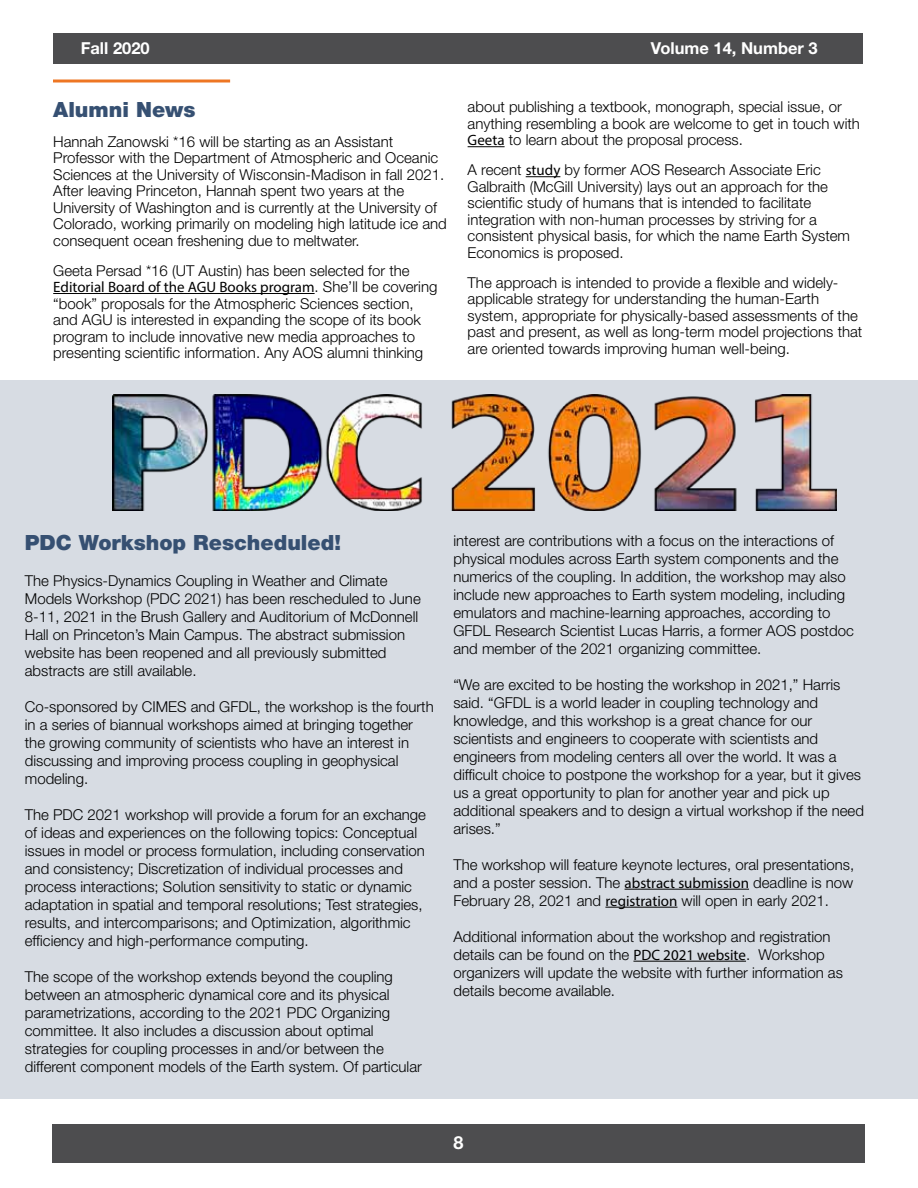
<style>
.page{position:relative;width:918px;height:1188px;background:#fff}
.page>*{position:absolute;margin:0;border:0;box-sizing:border-box;transform-origin:0 0}
.t1{font:900 21px "Helvetica Neue LT Std";color:#365072}
.t2{font:700 18px "Helvetica Neue LT Std";color:#fff}
.t3{font:700 16.5px "Helvetica Neue LT Std";color:#fff}
.t4{font:300 15px/18px "Helvetica Neue LT Std";color:#000}
.t5{font:15px "Myriad Pro";color:#000}
.s1{font-family:"Helvetica Neue LT Std";font-weight:300}
.s2{font-family:"Myriad Pro";font-weight:400}
</style>
<div class="page">
<div style="left:0;top:380px;width:918px;height:719px;background:#d7dce3"></div>
<div style="left:53px;top:34px;width:810px;height:30px;background:#4d4d4f"></div>
<hr style="left:53px;top:80px;width:177px;height:2px;background:#ee7623">
<div style="left:52px;top:1125px;width:813px;height:38px;background:#4d4d4f"></div>
<hr style="left:53px;top:293px;width:262px;height:1px;background:#000">
<hr style="left:468px;top:146px;width:37px;height:1px;background:#000">
<hr style="left:526px;top:176px;width:34px;height:1px;background:#000">
<hr style="left:625px;top:889px;width:124px;height:1px;background:#000">
<hr style="left:605px;top:907px;width:72px;height:1px;background:#000">
<hr style="left:633px;top:961px;width:113px;height:1px;background:#000">
<img style="left:112px;top:395px;width:725px;height:115px">
<p class="t3" style="left:81px;top:38px;width:71px">Fall 2020</p>
<p class="t3" style="left:651px;top:38px;width:168px">Volume 14, Number 3</p>
<h1 class="t1" style="left:53px;top:97px;width:144px">Alumni News</h1>
<p class="t4" style="left:53px;top:133px;width:395px;line-height:16.5px">Hannah Zanowski *16 will be starting as an Assistant Professor with the Department of Atmospheric and Oceanic Sciences at the University of Wisconsin-Madison in fall 2021.<br>After leaving Princeton, Hannah spent two years at the University of Washington and is currently at the University of Colorado, working primarily on modeling high latitude ice and consequent ocean freshening due to meltwater.</p>
<p class="t4" style="left:53px;top:261px;width:358px">Geeta Persad *16 (UT Austin) has been selected for the</p>
<p class="t5" style="left:53px;top:278px;width:386px">Editorial Board of the AGU Books program<span class="s1">. She’ll be covering</span></p>
<p class="t4" style="left:53px;top:295px;width:372px;line-height:16.5px">“book” proposals for the Atmospheric Sciences section, and AGU is interested in expanding the scope of its book program to include innovative new media approaches to presenting scientific information. Any AOS alumni thinking</p>
<p class="t4" style="left:468px;top:98px;width:394px;line-height:16.5px">about publishing a textbook, monograph, special issue, or anything resembling a book are welcome to get in touch with<br><span class="s2">Geeta</span> to learn about the proposal process.</p>
<p class="t4" style="left:468px;top:161px;width:384px;line-height:16.5px">A recent <span class="s2">study</span> by former AOS Research Associate Eric Galbraith (McGill University) lays out an approach for the scientific study of humans that is intended to facilitate integration with non-human processes by striving for a consistent physical basis, for which the name Earth System Economics is proposed.</p>
<p class="t4" style="left:468px;top:274px;width:396px;line-height:16.5px">The approach is intended to provide a flexible and widely&shy;applicable strategy for understanding the human-Earth system, appropriate for physically-based assessments of the past and present, as well as long-term model projections that are oriented towards improving human well-being.</p>
<h1 class="t1" style="left:25px;top:530px;width:318px">PDC Workshop Rescheduled!</h1>
<p class="t4" style="left:25px;top:571px;width:397px">The Physics-Dynamics Coupling in Weather and Climate Models Workshop (PDC 2021) has been rescheduled to June 8-11, 2021 in the Brush Gallery and Auditorium of McDonnell Hall on Princeton’s Main Campus. The abstract submission website has been reopened and all previously submitted abstracts are still available.</p>
<p class="t4" style="left:25px;top:697px;width:410px">Co-sponsored by CIMES and GFDL, the workshop is the fourth in a series of biannual workshops aimed at bringing together the growing community of scientists who have an interest in discussing and improving process coupling in geophysical modeling.</p>
<p class="t4" style="left:25px;top:805px;width:403px">The PDC 2021 workshop will provide a forum for an exchange of ideas and experiences on the following topics: Conceptual issues in model or process formulation, including conservation and consistency; Discretization of individual processes and process interactions; Solution sensitivity to static or dynamic adaptation in spatial and temporal resolutions; Test strategies, results, and intercomparisons; and Optimization, algorithmic efficiency and high-performance computing.</p>
<p class="t4" style="left:25px;top:967px;width:399px">The scope of the workshop extends beyond the coupling between an atmospheric dynamical core and its physical parametrizations, according to the 2021 PDC Organizing committee. It also includes a discussion about optimal strategies for coupling processes in and/or between the different component models of the Earth system. Of particular</p>
<p class="t4" style="left:453px;top:531px;width:402px">interest are contributions with a focus on the interactions of physical modules across Earth system components and the numerics of the coupling. In addition, the workshop may also include new approaches to Earth system modeling, including emulators and machine-learning approaches, according to GFDL Research Scientist Lucas Harris, a former AOS postdoc and member of the 2021 organizing committee.</p>
<p class="t4" style="left:453px;top:675px;width:412px">“We are excited to be hosting the workshop in 2021,” Harris said. “GFDL is a world leader in coupling technology and knowledge, and this workshop is a great chance for our scientists and engineers to cooperate with scientists and engineers from modeling centers all over the world. It was a difficult choice to postpone the workshop for a year, but it gives us a great opportunity to plan for another year and pick up additional speakers and to design a virtual workshop if the need arises.”</p>
<p class="t4" style="left:453px;top:855px;width:402px;text-align:justify">The workshop will feature keynote lectures, oral presentations, and a poster session. The <span class="s2">abstract submission</span> deadline is now February 28, 2021 and <span class="s2">registration</span> will open in early 2021.</p>
<p class="t4" style="left:453px;top:927px;width:391px">Additional information about the workshop and registration details can be found on the <span class="s2">PDC 2021 website</span>. Workshop organizers will update the website with further information as details become available.</p>
<p class="t2" style="left:454px;top:1132px;width:12px">8</p>
</div>
